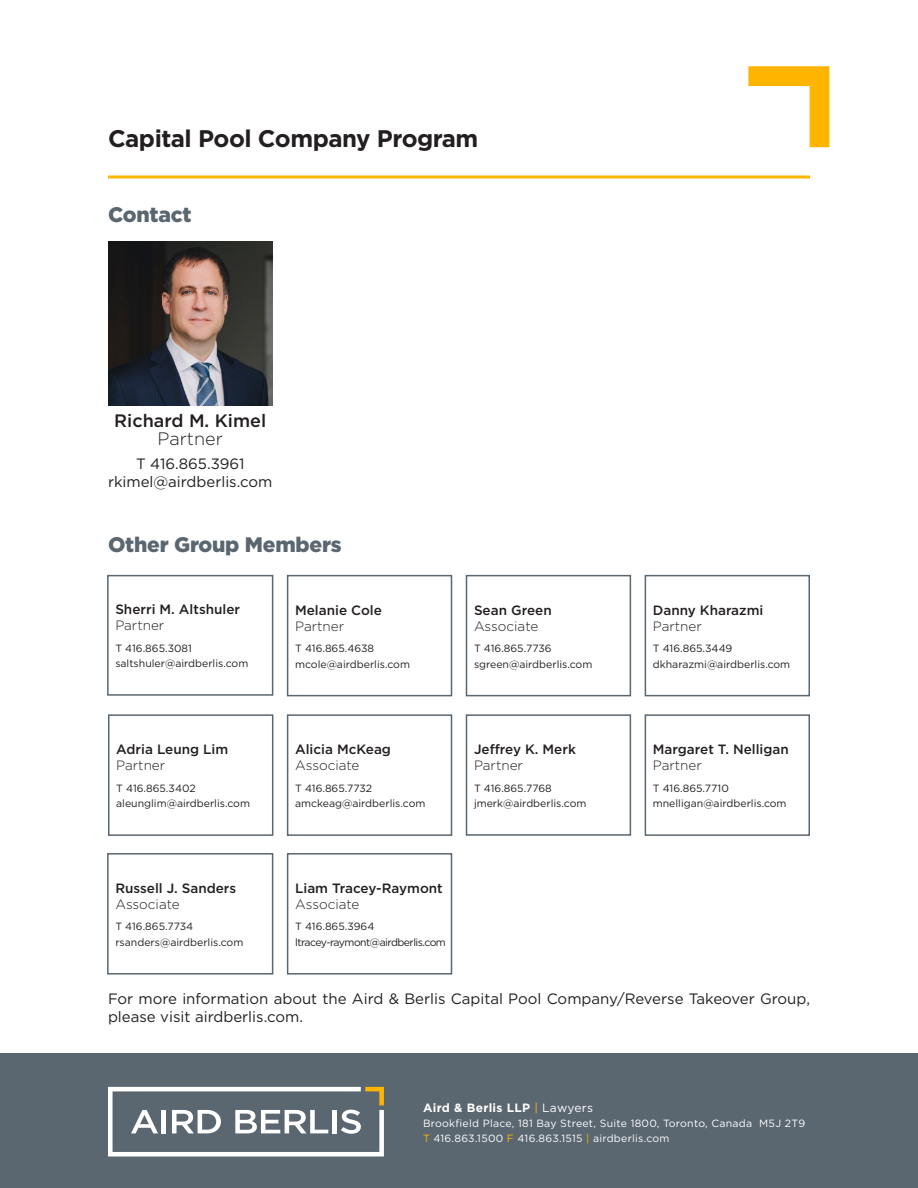
<style>
.page{position:relative;width:918px;height:1188px;background:#fff}
.page>*{position:absolute;margin:0;border:0;box-sizing:border-box;transform-origin:0 0}
.H3__Black_Sub-Tittle{font:700 24px "Gotham";letter-spacing:-.02em;color:#231f20}
.H4__Grey_Sub-Tittle{font:900 21px "Gotham";letter-spacing:-.01em;color:#5a6670}
.ContactName{font:500 18px/18px "Gotham";color:#231f20;text-align:center}
.Body{font:15px/18px "Gotham";color:#231f20}
.Contact_Info{font:15px "Gotham";color:#231f20}
.ContactName-2{font:500 13.5px "Gotham";color:#231f20}
.Contact_Info-2{font:300 13.5px "Gotham";color:#231f20}
.ContactName-3{font:300 13.5px "Gotham";color:#231f20}
.t1{font:700 12px "Gotham";letter-spacing:.025em;color:#fff}
.Contact_Info-3{font:10.5px "Gotham";color:#231f20}
.t2{font:10.5px/15px "Gotham";letter-spacing:.025em;color:#fff}
.Contact_Info-4{font:10.5px "Gotham";letter-spacing:-.05em;color:#231f20}
.s1{font-weight:300}
.s2{font-weight:400;color:#ffb500}
.s3{font-weight:400}
.s4{color:#ffb500}
</style>
<div class="page">
<hr style="left:108px;top:176px;width:702px;height:2px;background:#ffb500">
<div style="left:0;top:1053px;width:918px;height:135px;background:#5a6670"></div>
<svg style="left:748px;top:66px;width:81px;height:81px"></svg>
<svg style="left:108px;top:1087px;width:276px;height:69px"></svg>
<div style="left:107px;top:575px;width:166px;height:121px;border:2px solid #5a6670"></div>
<img style="left:108px;top:241px;width:164px;height:165px">
<div style="left:287px;top:575px;width:165px;height:121px;border:2px solid #5a6670"></div>
<div style="left:466px;top:714px;width:165px;height:122px;border:2px solid #5a6670"></div>
<div style="left:287px;top:714px;width:165px;height:122px;border:2px solid #5a6670"></div>
<div style="left:108px;top:714px;width:165px;height:122px;border:2px solid #5a6670"></div>
<div style="left:466px;top:575px;width:165px;height:121px;border:2px solid #5a6670"></div>
<div style="left:645px;top:575px;width:165px;height:121px;border:2px solid #5a6670"></div>
<div style="left:645px;top:714px;width:165px;height:122px;border:2px solid #5a6670"></div>
<div style="left:287px;top:853px;width:165px;height:122px;border:2px solid #5a6670"></div>
<div style="left:107px;top:853px;width:166px;height:122px;border:2px solid #5a6670"></div>
<p class="H3__Black_Sub-Tittle" style="left:108px;top:123px;width:372px">Capital Pool Company Program</p>
<p class="H4__Grey_Sub-Tittle" style="left:108px;top:200px;width:85px">Contact</p>
<p class="ContactName" style="left:114px;top:411px;width:154px">Richard M. Kimel<br><span class="s1">Partner</span></p>
<p class="Contact_Info" style="left:136px;top:454px;width:110px">T 416.865.3961</p>
<p class="Contact_Info" style="left:108px;top:472px;width:166px">rkimel@airdberlis.com</p>
<p class="H4__Grey_Sub-Tittle" style="left:108px;top:530px;width:235px">Other Group Members</p>
<p class="ContactName-2" style="left:115px;top:601px;width:126px">Sherri M. Altshuler</p>
<p class="ContactName-3" style="left:115px;top:617px;width:50px">Partner</p>
<p class="Contact_Info-3" style="left:115px;top:641px;width:78px">T 416.865.3081</p>
<p class="Contact_Info-3" style="left:115px;top:657px;width:135px">saltshuler@airdberlis.com</p>
<p class="ContactName-2" style="left:295px;top:601px;width:88px">Melanie Cole</p>
<p class="Contact_Info-2" style="left:295px;top:617px;width:50px">Partner</p>
<p class="Contact_Info-3" style="left:295px;top:642px;width:81px">T 416.865.4638</p>
<p class="Contact_Info-3" style="left:295px;top:657px;width:116px">mcole@airdberlis.com</p>
<p class="ContactName-2" style="left:474px;top:601px;width:79px">Sean Green</p>
<p class="Contact_Info-2" style="left:474px;top:617px;width:66px">Associate</p>
<p class="Contact_Info-3" style="left:474px;top:642px;width:79px">T 416.865.7736</p>
<p class="Contact_Info-3" style="left:474px;top:657px;width:120px">sgreen@airdberlis.com</p>
<p class="ContactName-2" style="left:116px;top:741px;width:114px">Adria Leung Lim</p>
<p class="Contact_Info-2" style="left:116px;top:757px;width:50px">Partner</p>
<p class="Contact_Info-3" style="left:116px;top:781px;width:81px">T 416.865.3402</p>
<p class="Contact_Info-3" style="left:116px;top:797px;width:135px">aleunglim@airdberlis.com</p>
<p class="ContactName-2" style="left:115px;top:879px;width:122px">Russell J. Sanders</p>
<p class="Contact_Info-2" style="left:115px;top:895px;width:66px">Associate</p>
<p class="Contact_Info-3" style="left:115px;top:920px;width:79px">T 416.865.7734</p>
<p class="Contact_Info-3" style="left:115px;top:936px;width:129px">rsanders@airdberlis.com</p>
<p class="ContactName-2" style="left:295px;top:741px;width:97px">Alicia McKeag</p>
<p class="Contact_Info-2" style="left:295px;top:757px;width:66px">Associate</p>
<p class="Contact_Info-3" style="left:295px;top:781px;width:79px">T 416.865.7732</p>
<p class="Contact_Info-3" style="left:295px;top:797px;width:132px">amckeag@airdberlis.com</p>
<p class="ContactName-2" style="left:474px;top:741px;width:103px">Jeffrey K. Merk</p>
<p class="Contact_Info-2" style="left:474px;top:757px;width:50px">Partner</p>
<p class="Contact_Info-3" style="left:474px;top:781px;width:79px">T 416.865.7768</p>
<p class="Contact_Info-3" style="left:474px;top:797px;width:114px">jmerk@airdberlis.com</p>
<p class="ContactName-2" style="left:295px;top:879px;width:149px">Liam Tracey-Raymont</p>
<p class="Contact_Info-2" style="left:295px;top:895px;width:66px">Associate</p>
<p class="Contact_Info-3" style="left:295px;top:920px;width:81px">T 416.865.3964</p>
<p class="Contact_Info-4" style="left:295px;top:936px;width:152px">ltracey-raymont@airdberlis.com</p>
<p class="ContactName-2" style="left:653px;top:601px;width:112px">Danny Kharazmi</p>
<p class="Contact_Info-2" style="left:653px;top:617px;width:50px">Partner</p>
<p class="Contact_Info-3" style="left:653px;top:642px;width:81px">T 416.865.3449</p>
<p class="Contact_Info-3" style="left:653px;top:657px;width:139px">dkharazmi@airdberlis.com</p>
<p class="ContactName-2" style="left:653px;top:741px;width:137px">Margaret T. Nelligan</p>
<p class="Contact_Info-2" style="left:653px;top:757px;width:50px">Partner</p>
<p class="Contact_Info-3" style="left:653px;top:781px;width:77px">T 416.865.7710</p>
<p class="Contact_Info-3" style="left:653px;top:797px;width:135px">mnelligan@airdberlis.com</p>
<p class="Body" style="left:108px;top:990px;width:704px">For more information about the Aird &amp; Berlis Capital Pool Company/Reverse Takeover Group, please visit airdberlis.com.</p>
<p class="t1" style="left:423px;top:1099px;width:172px">Aird &amp; Berlis LLP <span class="s2">|</span> <span class="s3">Lawyers</span></p>
<p class="t2" style="left:423px;top:1115px;width:384px">Brookfield Place, 181 Bay Street, Suite 1800, Toronto, Canada M5J 2T9<br><span class="s4">T</span> 416.863.1500 <span class="s4">F</span> 416.863.1515 <span class="s4">|</span> airdberlis.com</p>
</div>
